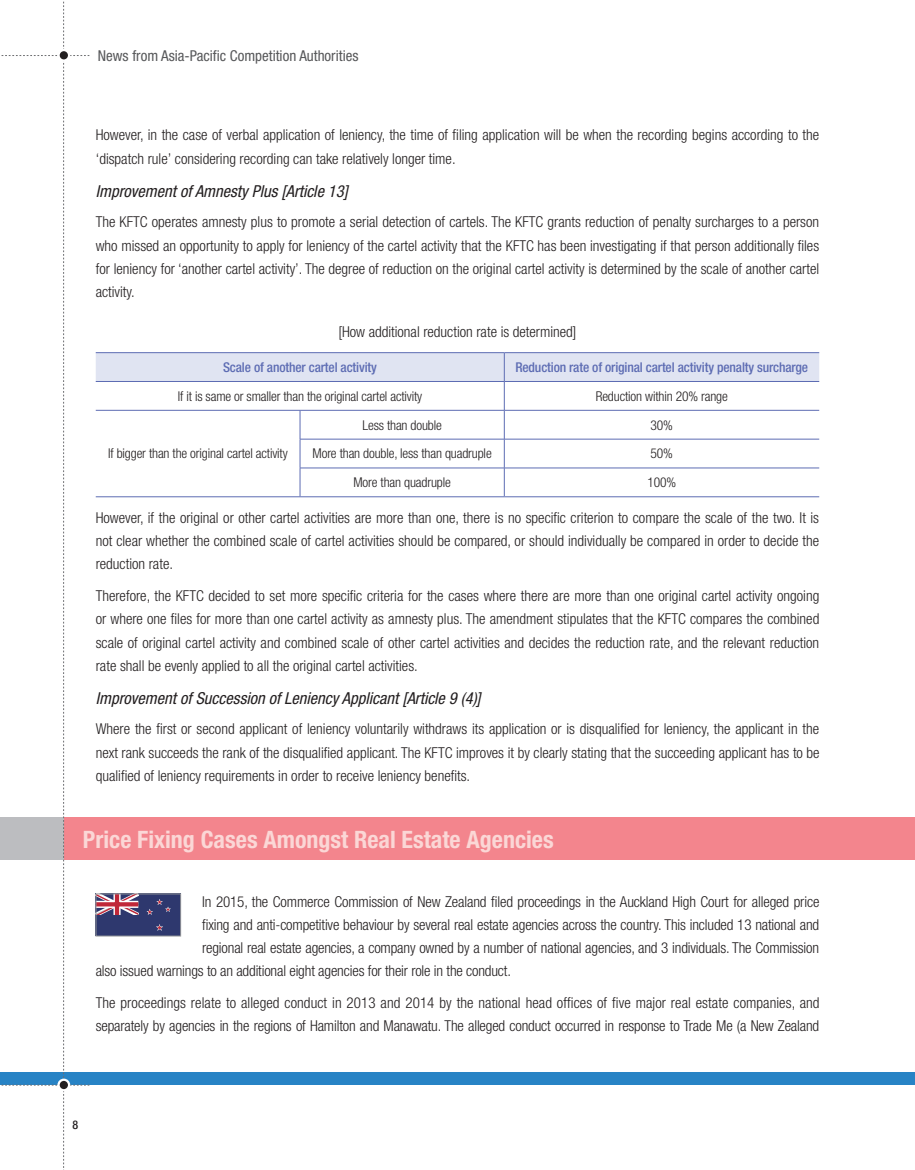
<style>
.page{position:relative;width:915px;height:1170px;background:#fff}
.page>*{position:absolute;margin:0;border:0;box-sizing:border-box;transform-origin:0 0}
.t1{font:700 condensed 24px "Helvetica Neue";color:#fbd7d6}
.t2{font:italic condensed 16.5px "Helvetica Neue";color:#231f20}
.t3{font:300 condensed 15px/23.2px "Helvetica Neue";color:#231f20;text-align:justify}
.t4{font:condensed 15px "Helvetica Neue";color:#57585a}
.t5{font:300 condensed 13.5px "Helvetica Neue";letter-spacing:-.01em;color:#231f20}
.t6{font:500 condensed 13.5px "Helvetica Neue";letter-spacing:-.01em;color:#5d6cb3}
.t7{font:500 condensed 12px "Helvetica Neue";color:#231f20}
</style>
<div class="page">
<div style="left:0;top:1071px;width:914px;height:13px;background:#2783c5"></div>
<div style="left:0;top:817px;width:914px;height:42px;background:#f3858d"></div>
<div style="left:96px;top:893px;width:85px;height:43px;background:#2e386e"></div>
<svg style="left:98px;top:895px;width:40px;height:19px"></svg>
<div style="left:96px;top:900px;width:42px;height:7px;background:#fff"></div>
<svg style="left:113px;top:895px;width:7px;height:19px"></svg>
<svg style="left:98px;top:902px;width:40px;height:4px"></svg>
<hr style="left:115px;top:893px;width:4px;height:21px;background:#c02738">
<svg style="left:146px;top:899px;width:25px;height:15px"></svg>
<svg style="left:156px;top:924px;width:7px;height:6px"></svg>
<div style="left:96px;top:893px;width:85px;height:43px;border:1px solid #939598"></div>
<hr style="left:96px;top:496px;width:204px;height:1px;background:#5d6cb3">
<hr style="left:300px;top:496px;width:204px;height:1px;background:#5d6cb3">
<hr style="left:504px;top:496px;width:315px;height:1px;background:#5d6cb3">
<svg style="left:96px;top:352px;width:723px;height:144px"></svg>
<svg style="left:0;top:1px;width:89px;height:1167px"></svg>
<svg style="left:59px;top:50px;width:10px;height:11px"></svg>
<div style="left:57px;top:49px;width:13px;height:13px;border:2px solid #fff;border-radius:50%"></div>
<svg style="left:59px;top:1079px;width:10px;height:11px"></svg>
<div style="left:57px;top:1078px;width:13px;height:13px;border:2px solid #fff;border-radius:50%"></div>
<p class="t4" style="left:98px;top:47px;width:262px">News from Asia-Pacific Competition Authorities</p>
<p class="t3" style="left:96px;top:123px;width:724px">However, in the case of verbal application of leniency, the time of filing application will be when the recording begins according to the ‘dispatch rule’ considering recording can take relatively longer time.</p>
<p class="t2" style="left:96px;top:181px;width:254px">Improvement of Amnesty Plus [Article 13]</p>
<p class="t3" style="left:96px;top:210px;width:724px">The KFTC operates amnesty plus to promote a serial detection of cartels. The KFTC grants reduction of penalty surcharges to a person who missed an opportunity to apply for leniency of the cartel activity that the KFTC has been investigating if that person additionally files for leniency for ‘another cartel activity’. The degree of reduction on the original cartel activity is determined by the scale of another cartel activity.</p>
<p class="t3" style="left:338px;top:320px;width:239px">[How additional reduction rate is determined]</p>
<p class="t6" style="left:223px;top:359px;width:155px">Scale of another cartel activity</p>
<p class="t6" style="left:515px;top:359px;width:294px">Reduction rate of original cartel activity penalty surcharge</p>
<p class="t5" style="left:178px;top:388px;width:246px">If it is same or smaller than the original cartel activity</p>
<p class="t5" style="left:595px;top:388px;width:133px">Reduction within 20% range</p>
<p class="t5" style="left:362px;top:417px;width:81px">Less than double</p>
<p class="t5" style="left:650px;top:417px;width:24px">30%</p>
<p class="t5" style="left:312px;top:446px;width:180px">More than double, less than quadruple</p>
<p class="t5" style="left:650px;top:446px;width:24px">50%</p>
<p class="t5" style="left:353px;top:474px;width:99px">More than quadruple</p>
<p class="t5" style="left:647px;top:474px;width:30px">100%</p>
<p class="t3" style="left:96px;top:505px;width:724px">However, if the original or other cartel activities are more than one, there is no specific criterion to compare the scale of the two. It is not clear whether the combined scale of cartel activities should be compared, or should individually be compared in order to decide the reduction rate.</p>
<p class="t3" style="left:96px;top:584px;width:724px">Therefore, the KFTC decided to set more specific criteria for the cases where there are more than one original cartel activity ongoing or where one files for more than one cartel activity as amnesty plus. The amendment stipulates that the KFTC compares the combined scale of original cartel activity and combined scale of other cartel activities and decides the reduction rate, and the relevant reduction rate shall be evenly applied to all the original cartel activities.</p>
<p class="t2" style="left:96px;top:688px;width:386px">Improvement of Succession of Leniency Applicant [Article 9 (4)]</p>
<p class="t3" style="left:96px;top:717px;width:725px">Where the first or second applicant of leniency voluntarily withdraws its application or is disqualified for leniency, the applicant in the next rank succeeds the rank of the disqualified applicant. The KFTC improves it by clearly stating that the succeeding applicant has to be qualified of leniency requirements in order to receive leniency benefits.</p>
<p class="t5" style="left:108px;top:446px;width:181px">If bigger than the original cartel activity</p>
<p class="t1" style="left:83px;top:824px;width:472px">Price Fixing Cases Amongst Real Estate Agencies</p>
<p class="t3" style="left:202px;top:889px;width:618px">In 2015, the Commerce Commission of New Zealand filed proceedings in the Auckland High Court for alleged price</p>
<p class="t3" style="left:202px;top:912px;width:618px">fixing and anti-competitive behaviour by several real estate agencies across the country. This included 13 national and</p>
<p class="t3" style="left:202px;top:935px;width:618px">regional real estate agencies, a company owned by a number of national agencies, and 3 individuals. The Commission</p>
<p class="t3" style="left:96px;top:959px;width:416px">also issued warnings to an additional eight agencies for their role in the conduct.</p>
<p class="t3" style="left:96px;top:990px;width:725px">The proceedings relate to alleged conduct in 2013 and 2014 by the national head offices of five major real estate companies, and separately by agencies in the regions of Hamilton and Manawatu. The alleged conduct occurred in response to Trade Me (a New Zealand</p>
<p class="t7" style="left:72px;top:1117px;width:7px">8</p>
</div>
